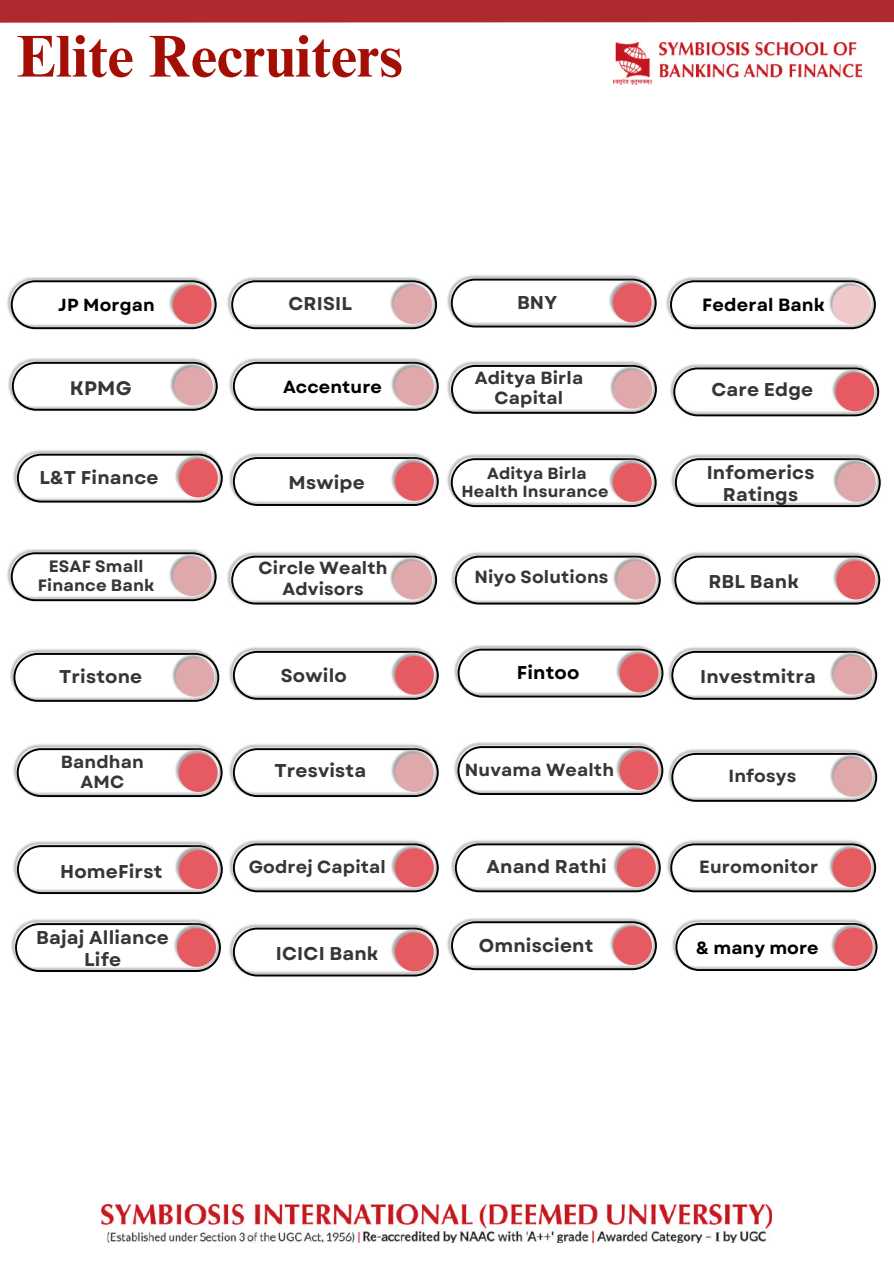
<style>
.page{position:relative;width:894px;height:1264px;background:#fff}
.page>*{position:absolute;margin:0;border:0;box-sizing:border-box;transform-origin:0 0}
.t1{font:700 59.1px "Times NRMT Pro";color:#a30f05}
.t2{font:700 19.5px "Garet";color:#373535}
.t3{font:700 18.45px/21.6px "Garet";letter-spacing:.01em;color:#373535;text-align:center}
.t4{font:700 18.45px "Garet";letter-spacing:.01em;color:#000}
.t5{font:700 17.7px "Garet";letter-spacing:.01em;color:#000}
.t6{font:700 17.7px "Garet";letter-spacing:.01em;color:#373535}
.t7{font:700 17.55px/20.2px "Garet";letter-spacing:.01em;color:#373535;text-align:center}
.t8{font:700 17.55px "Garet";letter-spacing:.005em;color:#000}
.t9{font:700 17.4px "Garet";letter-spacing:.01em;color:#000}
.t10{font:700 16.5px/19.2px "Garet";letter-spacing:.01em;color:#373535;text-align:center}
.t11{font:700 16.05px/18.8px "Garet";letter-spacing:.01em;color:#373535;text-align:center}
</style>
<div class="page">
<div style="left:0;top:0;width:893px;height:23px;background:#af2a30"></div>
<img style="left:229px;top:647px;width:210px;height:53px">
<svg style="left:233px;top:651px;width:205px;height:48px"></svg>
<img style="left:10px;top:649px;width:210px;height:53px">
<svg style="left:13px;top:653px;width:206px;height:48px"></svg>
<img style="left:668px;top:647px;width:209px;height:53px">
<svg style="left:671px;top:651px;width:205px;height:48px"></svg>
<img style="left:454px;top:645px;width:194px;height:53px">
<svg style="left:457px;top:648px;width:206px;height:49px"></svg>
<img style="left:447px;top:361px;width:210px;height:39px">
<svg style="left:451px;top:365px;width:205px;height:49px"></svg>
<img style="left:666px;top:277px;width:210px;height:37px">
<svg style="left:669px;top:280px;width:206px;height:49px"></svg>
<img style="left:671px;top:552px;width:194px;height:53px">
<svg style="left:674px;top:555px;width:206px;height:49px"></svg>
<img style="left:227px;top:277px;width:195px;height:39px">
<svg style="left:231px;top:280px;width:206px;height:49px"></svg>
<img style="left:7px;top:277px;width:210px;height:39px">
<svg style="left:11px;top:280px;width:205px;height:49px"></svg>
<img style="left:8px;top:358px;width:197px;height:39px">
<svg style="left:12px;top:362px;width:206px;height:49px"></svg>
<img style="left:229px;top:358px;width:210px;height:39px">
<svg style="left:233px;top:362px;width:205px;height:49px"></svg>
<img style="left:13px;top:450px;width:195px;height:53px">
<svg style="left:17px;top:453px;width:206px;height:49px"></svg>
<img style="left:229px;top:453px;width:210px;height:39px">
<svg style="left:233px;top:457px;width:205px;height:49px"></svg>
<img style="left:451px;top:840px;width:210px;height:39px">
<svg style="left:455px;top:843px;width:205px;height:49px"></svg>
<img style="left:447px;top:454px;width:210px;height:37px">
<svg style="left:450px;top:458px;width:206px;height:49px"></svg>
<img style="left:671px;top:454px;width:197px;height:37px">
<svg style="left:674px;top:458px;width:206px;height:49px"></svg>
<img style="left:7px;top:549px;width:210px;height:39px">
<svg style="left:11px;top:552px;width:205px;height:49px"></svg>
<img style="left:447px;top:275px;width:210px;height:53px">
<svg style="left:450px;top:278px;width:206px;height:49px"></svg>
<img style="left:454px;top:742px;width:196px;height:37px">
<svg style="left:457px;top:746px;width:206px;height:49px"></svg>
<img style="left:229px;top:744px;width:210px;height:39px">
<svg style="left:233px;top:748px;width:205px;height:49px"></svg>
<img style="left:13px;top:744px;width:210px;height:39px">
<svg style="left:17px;top:748px;width:205px;height:49px"></svg>
<img style="left:668px;top:749px;width:209px;height:53px">
<svg style="left:671px;top:753px;width:205px;height:48px"></svg>
<img style="left:229px;top:840px;width:210px;height:39px">
<svg style="left:233px;top:843px;width:205px;height:49px"></svg>
<img style="left:667px;top:840px;width:209px;height:37px">
<svg style="left:670px;top:843px;width:205px;height:49px"></svg>
<img style="left:229px;top:924px;width:210px;height:39px">
<svg style="left:233px;top:927px;width:205px;height:49px"></svg>
<img style="left:447px;top:918px;width:210px;height:39px">
<svg style="left:451px;top:921px;width:205px;height:49px"></svg>
<img style="left:672px;top:919px;width:192px;height:37px">
<svg style="left:675px;top:923px;width:202px;height:48px"></svg>
<img style="left:613px;top:43px;width:248px;height:41px">
<img style="left:451px;top:552px;width:210px;height:53px">
<svg style="left:455px;top:555px;width:205px;height:49px"></svg>
<img style="left:227px;top:552px;width:195px;height:53px">
<svg style="left:231px;top:555px;width:206px;height:49px"></svg>
<img style="left:670px;top:364px;width:209px;height:53px">
<svg style="left:673px;top:367px;width:205px;height:49px"></svg>
<img style="left:11px;top:919px;width:197px;height:39px">
<svg style="left:15px;top:923px;width:206px;height:49px"></svg>
<img style="left:13px;top:841px;width:197px;height:39px">
<svg style="left:17px;top:845px;width:206px;height:49px"></svg>
<img style="left:101px;top:1204px;width:670px;height:38px">
<h1 class="t1" style="left:16px;top:34px;width:387px">Elite Recruiters</h1>
<p class="t9" style="left:58px;top:292px;width:98px">JP Morgan</p>
<p class="t3" style="left:288px;top:293px;width:65px">CRISIL</p>
<p class="t2" style="left:70px;top:374px;width:63px">KPMG</p>
<p class="t8" style="left:283px;top:374px;width:100px">Accenture</p>
<p class="t3" style="left:39px;top:466px;width:121px">L&amp;T Finance</p>
<p class="t3" style="left:288px;top:471px;width:78px">Mswipe</p>
<p class="t10" style="left:38px;top:556px;width:118px">ESAF Small<br>Finance Bank</p>
<p class="t7" style="left:258px;top:558px;width:130px">Circle Wealth<br>Advisors</p>
<p class="t3" style="left:59px;top:666px;width:85px">Tristone</p>
<p class="t3" style="left:281px;top:664px;width:67px">Sowilo</p>
<p class="t3" style="left:517px;top:292px;width:42px">BNY</p>
<p class="t7" style="left:474px;top:367px;width:110px">Aditya Birla<br>Capital</p>
<p class="t5" style="left:702px;top:292px;width:124px">Federal Bank</p>
<p class="t3" style="left:711px;top:378px;width:103px">Care Edge</p>
<p class="t11" style="left:461px;top:464px;width:148px">Aditya Birla<br>Health Insurance</p>
<p class="t3" style="left:706px;top:462px;width:109px">Infomerics<br>Ratings</p>
<p class="t7" style="left:474px;top:567px;width:136px">Niyo Solutions</p>
<p class="t4" style="left:516px;top:659px;width:64px">Fintoo</p>
<p class="t3" style="left:708px;top:571px;width:92px">RBL Bank</p>
<p class="t3" style="left:700px;top:665px;width:117px">Investmitra</p>
<p class="t7" style="left:61px;top:752px;width:84px">Bandhan<br>AMC</p>
<p class="t3" style="left:60px;top:860px;width:104px">HomeFirst</p>
<p class="t3" style="left:36px;top:927px;width:134px">Bajaj Alliance<br>Life</p>
<p class="t3" style="left:274px;top:759px;width:93px">Tresvista</p>
<p class="t7" style="left:464px;top:760px;width:151px">Nuvama Wealth</p>
<p class="t7" style="left:728px;top:765px;width:69px">Infosys</p>
<p class="t3" style="left:486px;top:856px;width:122px">Anand Rathi</p>
<p class="t7" style="left:248px;top:856px;width:139px">Godrej Capital</p>
<p class="t6" style="left:699px;top:854px;width:121px">Euromonitor</p>
<p class="t3" style="left:276px;top:942px;width:104px">ICICI Bank</p>
<p class="t3" style="left:478px;top:934px;width:116px">Omniscient</p>
<p class="t8" style="left:696px;top:935px;width:124px">&amp; many more</p>
</div>
